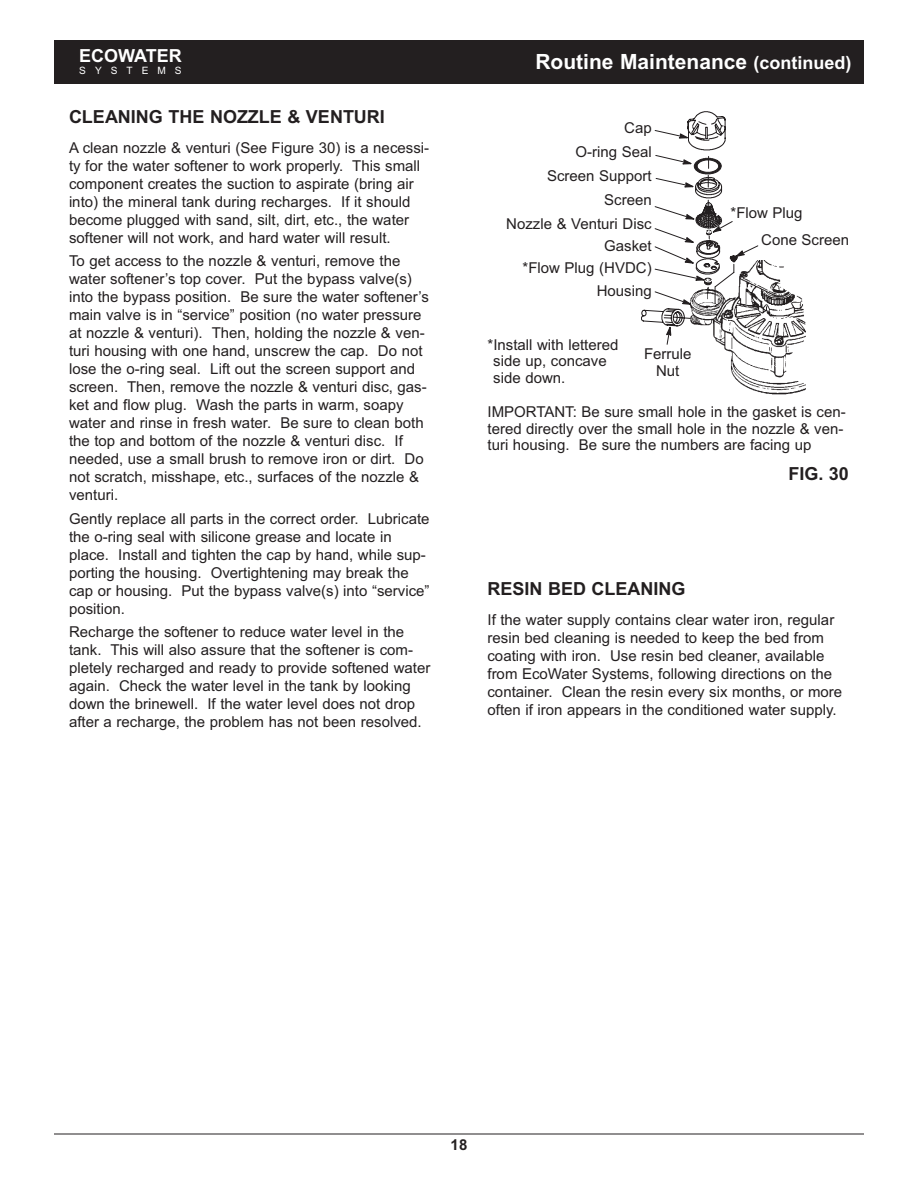
<style>
.page{position:relative;width:918px;height:1188px;background:#fff}
.page>*{position:absolute;margin:0;border:0;box-sizing:border-box;transform-origin:0 0}
.t1{font:700 21px "Arial";color:#fff}
.t2{font:700 18px "Arial";color:#231f20}
.t3{font:700 18px "Arial";color:#fff}
.t4{font:15px/18px "Arial";color:#231f20}
.t5{font:700 15px "Arial";color:#231f20}
.t6{font:10.2px "Arial";letter-spacing:.89em;color:#fff}
.s1{font-size:18px}
</style>
<div class="page">
<hr style="left:54px;top:1134px;width:810px;height:1px;background:#231f20">
<div style="left:54px;top:40px;width:810px;height:44px;background:#231f20"></div>
<img style="left:723px;top:260px;width:82px;height:134px">
<svg style="left:641px;top:111px;width:118px;height:234px"></svg>
<p class="t3" style="left:79px;top:45px;width:104px">ECOWATER</p>
<p class="t6" style="left:79px;top:64px;width:104px">SYSTEMS</p>
<p class="t2" style="left:69px;top:106px;width:318px">CLEANING THE NOZZLE &amp; VENTURI</p>
<p class="t4" style="left:69px;top:139px;width:362px">A clean nozzle &amp; venturi (See Figure 30) is a necessi&shy;ty for the water softener to work properly. This small component creates the suction to aspirate (bring air into) the mineral tank during recharges. If it should become plugged with sand, silt, dirt, etc., the water softener will not work, and hard water will result.</p>
<p class="t4" style="left:69px;top:252px;width:362px">To get access to the nozzle &amp; venturi, remove the water softener’s top cover. Put the bypass valve(s) into the bypass position. Be sure the water softener’s main valve is in “service” position (no water pressure at nozzle &amp; venturi). Then, holding the nozzle &amp; ven&shy;turi housing with one hand, unscrew the cap. Do not lose the o-ring seal. Lift out the screen support and screen. Then, remove the nozzle &amp; venturi disc, gas&shy;ket and flow plug. Wash the parts in warm, soapy water and rinse in fresh water. Be sure to clean both the top and bottom of the nozzle &amp; venturi disc. If needed, use a small brush to remove iron or dirt. Do not scratch, misshape, etc., surfaces of the nozzle &amp; venturi.</p>
<p class="t4" style="left:69px;top:509px;width:362px">Gently replace all parts in the correct order. Lubricate the o-ring seal with silicone grease and locate in place. Install and tighten the cap by hand, while sup&shy;porting the housing. Overtightening may break the cap or housing. Put the bypass valve(s) into “service” position.</p>
<p class="t4" style="left:69px;top:623px;width:363px">Recharge the softener to reduce water level in the tank. This will also assure that the softener is com&shy;pletely recharged and ready to provide softened water again. Check the water level in the tank by looking down the brinewell. If the water level does not drop after a recharge, the problem has not been resolved.</p>
<h1 class="t1" style="left:535px;top:49px;width:318px">Routine Maintenance <span class="s1">(continued)</span></h1>
<p class="t4" style="left:547px;top:116px;width:106px;line-height:23.9px;text-align:right">Cap<br>O-ring Seal<br>Screen Support<br>Screen</p>
<p class="t4" style="left:523px;top:235px;width:131px;line-height:22.6px;text-align:right">Gasket<br>*Flow Plug (HVDC)<br>Housing</p>
<p class="t4" style="left:506px;top:215px;width:147px">Nozzle &amp; Venturi Disc</p>
<p class="t4" style="left:493px;top:336px;width:127px;line-height:16.5px;text-indent:-6px">*Install with lettered side up, concave side down.</p>
<p class="t4" style="left:644px;top:346px;width:49px;line-height:16.5px;text-align:center">Ferrule<br>Nut</p>
<p class="t4" style="left:731px;top:204px;width:74px">*Flow Plug</p>
<p class="t4" style="left:761px;top:231px;width:89px">Cone Screen</p>
<p class="t4" style="left:488px;top:404px;width:360px;line-height:16.5px">IMPORTANT: Be sure small hole in the gasket is cen&shy;tered directly over the small hole in the nozzle &amp; ven&shy;turi housing. Be sure the numbers are facing up</p>
<p class="t2" style="left:788px;top:464px;width:62px">FIG. 30</p>
<p class="t2" style="left:488px;top:578px;width:200px">RESIN BED CLEANING</p>
<p class="t4" style="left:487px;top:611px;width:356px">If the water supply contains clear water iron, regular resin bed cleaning is needed to keep the bed from coating with iron. Use resin bed cleaner, available from EcoWater Systems, following directions on the container. Clean the resin every six months, or more often if iron appears in the conditioned water supply.</p>
<p class="t5" style="left:451px;top:1136px;width:18px">18</p>
</div>
